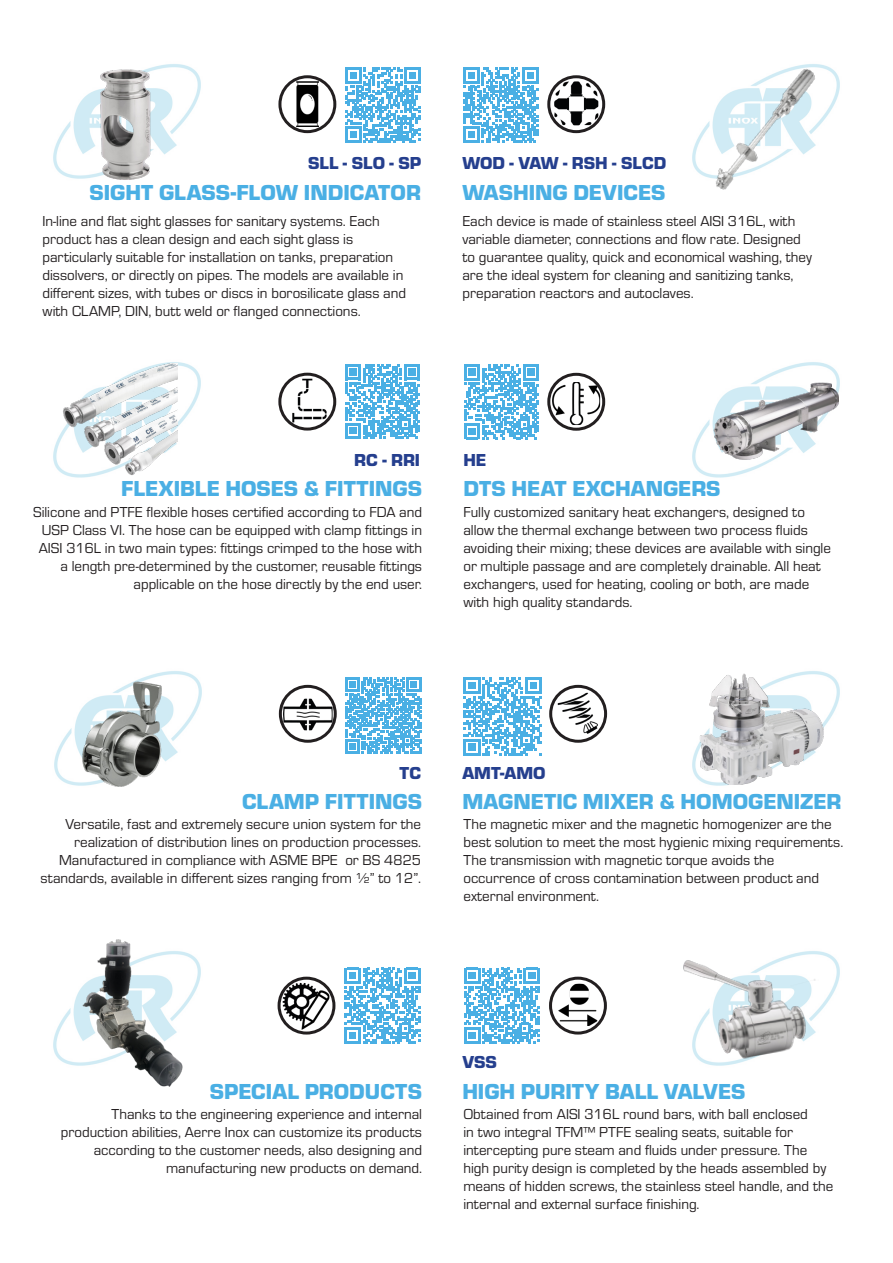
<style>
.page{position:relative;width:893px;height:1263px;background:#fff}
.page>*{position:absolute;margin:0;border:0;box-sizing:border-box;transform-origin:0 0}
.t1{font:900 22.5px "Eurostile";color:#4aafe4}
.t2{font:900 18px "Eurostile";color:#253f8e}
.t3{font:15px/18px "Eurostile";color:#231f20}
</style>
<div class="page">
<img style="left:53px;top:64px;width:148px;height:115px">
<img style="left:53px;top:362px;width:148px;height:100px">
<img style="left:692px;top:362px;width:148px;height:116px">
<img style="left:54px;top:671px;width:148px;height:115px">
<img style="left:188px;top:953px;width:13px;height:50px">
<img style="left:780px;top:951px;width:60px;height:62px">
<img style="left:79px;top:65px;width:92px;height:115px">
<img style="left:54px;top:363px;width:123px;height:115px">
<img style="left:77px;top:677px;width:90px;height:110px">
<img style="left:692px;top:64px;width:148px;height:126px">
<img style="left:704px;top:365px;width:135px;height:101px">
<img style="left:692px;top:671px;width:148px;height:113px">
<img style="left:683px;top:958px;width:136px;height:108px">
<svg style="left:464px;top:677px;width:78px;height:78px"></svg>
<svg style="left:345px;top:68px;width:75px;height:74px"></svg>
<svg style="left:463px;top:68px;width:75px;height:74px"></svg>
<svg style="left:345px;top:364px;width:75px;height:75px"></svg>
<svg style="left:464px;top:364px;width:75px;height:75px"></svg>
<svg style="left:345px;top:677px;width:76px;height:76px"></svg>
<svg style="left:345px;top:968px;width:75px;height:75px"></svg>
<svg style="left:464px;top:968px;width:76px;height:75px"></svg>
<img style="left:53px;top:939px;width:135px;height:148px">
<img style="left:296px;top:82px;width:22px;height:45px">
<div style="left:278px;top:75px;width:58px;height:58px;border:3px solid #231f20;border-radius:50%"></div>
<img style="left:292px;top:379px;width:35px;height:43px">
<div style="left:278px;top:373px;width:58px;height:58px;border:3px solid #231f20;border-radius:50%"></div>
<img style="left:283px;top:699px;width:50px;height:31px">
<div style="left:279px;top:685px;width:58px;height:58px;border:3px solid #231f20;border-radius:50%"></div>
<img style="left:282px;top:983px;width:47px;height:47px">
<div style="left:278px;top:977px;width:57px;height:57px;border:3px solid #231f20;border-radius:50%"></div>
<img style="left:558px;top:693px;width:40px;height:41px">
<div style="left:549px;top:685px;width:58px;height:58px;border:3px solid #231f20;border-radius:50%"></div>
<img style="left:558px;top:984px;width:39px;height:42px">
<div style="left:549px;top:977px;width:58px;height:57px;border:3px solid #231f20;border-radius:50%"></div>
<img style="left:552px;top:382px;width:48px;height:43px">
<div style="left:547px;top:373px;width:58px;height:58px;border:3px solid #231f20;border-radius:50%"></div>
<img style="left:554px;top:81px;width:44px;height:44px">
<div style="left:547px;top:75px;width:58px;height:58px;border:3px solid #231f20;border-radius:50%"></div>
<p class="t2" style="left:308px;top:150px;width:115px">SLL - SLO - SP</p>
<p class="t2" style="left:462px;top:150px;width:205px">WOD - VAW - RSH - SLCD</p>
<p class="t1" style="left:90px;top:176px;width:333px">SIGHT GLASS-FLOW INDICATOR</p>
<p class="t1" style="left:462px;top:176px;width:205px">WASHING DEVICES</p>
<p class="t3" style="left:42px;top:211px;width:365px">In-line and flat sight glasses for sanitary systems. Each product has a clean design and each sight glass is particularly suitable for installation on tanks, preparation dissolvers, or directly on pipes. The models are available in different sizes, with tubes or discs in borosilicate glass and with CLAMP, DIN, butt weld or flanged connections.</p>
<p class="t3" style="left:462px;top:211px;width:351px">Each device is made of stainless steel AISI 316L, with variable diameter, connections and flow rate. Designed to guarantee quality, quick and economical washing, they are the ideal system for cleaning and sanitizing tanks, preparation reactors and autoclaves.</p>
<p class="t2" style="left:354px;top:447px;width:67px">RC - RRI</p>
<p class="t2" style="left:463px;top:447px;width:25px">HE</p>
<p class="t1" style="left:121px;top:472px;width:302px">FLEXIBLE HOSES &amp; FITTINGS</p>
<p class="t1" style="left:463px;top:472px;width:259px">DTS HEAT EXCHANGERS</p>
<p class="t3" style="left:33px;top:502px;width:391px;text-align:right">Silicone and PTFE flexible hoses certified according to FDA and USP Class VI. The hose can be equipped with clamp fittings in AISI 316L in two main types: fittings crimped to the hose with a length pre-determined by the customer, reusable fittings applicable on the hose directly by the end user.</p>
<p class="t3" style="left:463px;top:503px;width:369px">Fully customized sanitary heat exchangers, designed to allow the thermal exchange between two process fluids avoiding their mixing; these devices are available with single or multiple passage and are completely drainable. All heat exchangers, used for heating, cooling or both, are made with high quality standards.</p>
<p class="t2" style="left:400px;top:760px;width:23px">TC</p>
<p class="t2" style="left:462px;top:760px;width:85px">AMT-AMO</p>
<p class="t1" style="left:242px;top:785px;width:181px">CLAMP FITTINGS</p>
<p class="t1" style="left:462px;top:785px;width:380px">MAGNETIC MIXER &amp; HOMOGENIZER</p>
<p class="t3" style="left:59px;top:814px;width:364px;text-align:right">Versatile, fast and extremely secure union system for the realization of distribution lines on production processes.<br>Manufactured in compliance with ASME BPE or BS 4825</p>
<p class="t3" style="left:40px;top:868px;width:382px">standards, available in different sizes ranging from ½” to 12”.</p>
<p class="t3" style="left:463px;top:814px;width:381px">The magnetic mixer and the magnetic homogenizer are the best solution to meet the most hygienic mixing requirements.<br>The transmission with magnetic torque avoids the occurrence of cross contamination between product and external environment.</p>
<p class="t1" style="left:210px;top:1075px;width:214px">SPECIAL PRODUCTS</p>
<p class="t3" style="left:61px;top:1104px;width:363px;text-align:right">Thanks to the engineering experience and internal production abilities, Aerre Inox can customize its products according to the customer needs, also designing and manufacturing new products on demand.</p>
<p class="t2" style="left:462px;top:1049px;width:36px">VSS</p>
<p class="t1" style="left:462px;top:1075px;width:285px">HIGH PURITY BALL VALVES</p>
<p class="t3" style="left:463px;top:1104px;width:371px">Obtained from AISI 316L round bars, with ball enclosed<br>in two integral TFM™ PTFE sealing seats, suitable for intercepting pure steam and fluids under pressure. The high purity design is completed by the heads assembled by means of hidden screws, the stainless steel handle, and the internal and external surface finishing.</p>
</div>
